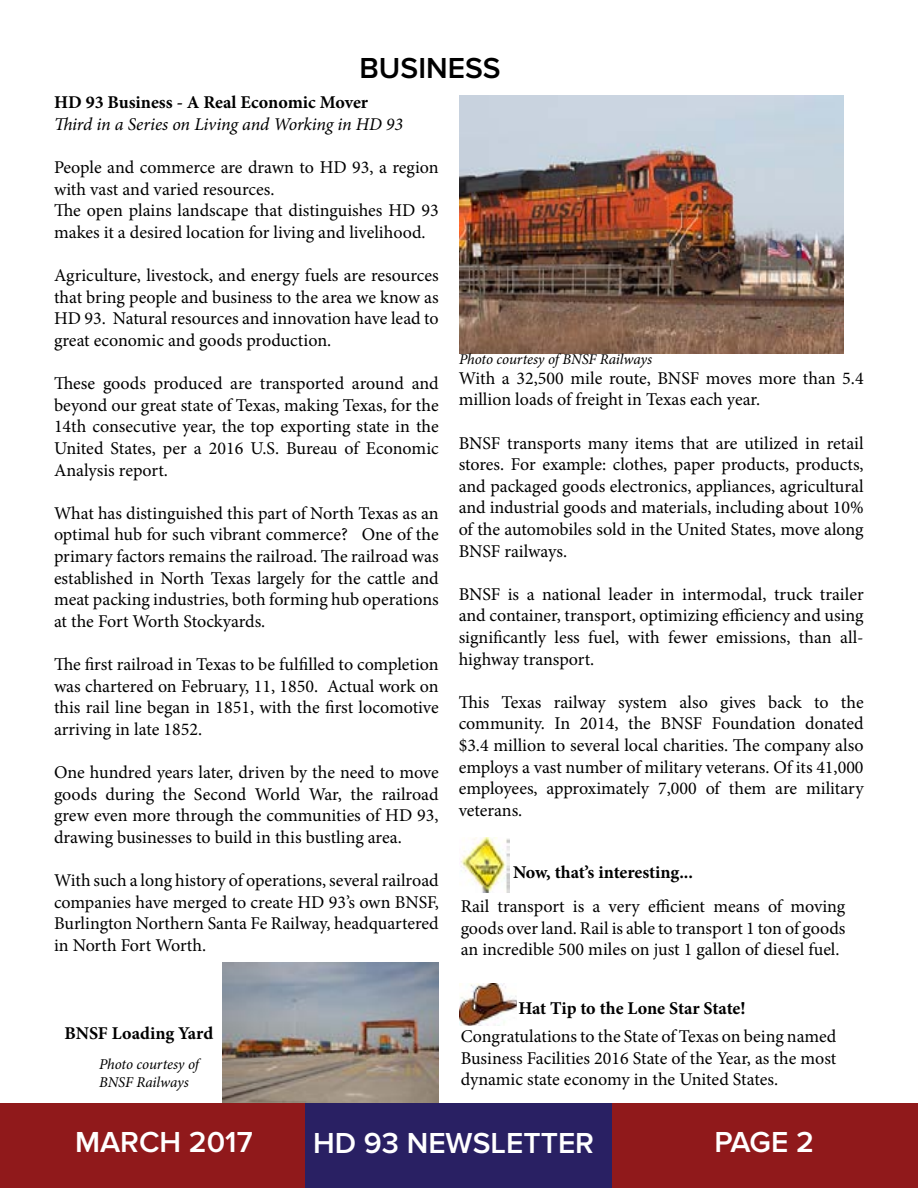
<style>
.page{position:relative;width:918px;height:1188px;background:#fff}
.page>*{position:absolute;margin:0;border:0;box-sizing:border-box;transform-origin:0 0}
.t1{font:600 30px "Proxima Nova";color:#fff}
.t2{font:600 30px "Proxima Nova";color:#000}
.t3{font:18px/21.6px "Minion Pro";color:#000;text-align:justify}
.t4{font:700 18px "Minion Pro";letter-spacing:-.005em;color:#000}
.t5{font:italic 18px "Minion Pro";letter-spacing:-.015em;color:#000}
.t6{font:italic 15px/18px "Minion Pro";letter-spacing:-.01em;color:#000}
</style>
<div class="page">
<img style="left:459px;top:95px;width:385px;height:258px">
<img style="left:223px;top:962px;width:216px;height:141px">
<img style="left:460px;top:838px;width:49px;height:55px">
<img style="left:459px;top:984px;width:58px;height:42px">
<div style="left:303px;top:1103px;width:312px;height:85px;background:#292063"></div>
<div style="left:0;top:1103px;width:304px;height:85px;background:#90191b"></div>
<div style="left:613px;top:1103px;width:305px;height:85px;background:#90191b"></div>
<h1 class="t2" style="left:360px;top:50px;width:143px">BUSINESS</h1>
<p class="t4" style="left:54px;top:90px;width:316px">HD 93 Business - A Real Economic Mover</p>
<p class="t5" style="left:54px;top:112px;width:351px">Third in a Series on Living and Working in HD 93</p>
<p class="t3" style="left:54px;top:157px;width:386px;text-align:left">People and commerce are drawn to HD 93, a region with vast and varied resources.<br>The open plains landscape that distinguishes HD 93 makes it a desired location for living and livelihood.</p>
<p class="t3" style="left:54px;top:265px;width:386px">Agriculture, livestock, and energy fuels are resources that bring people and business to the area we know as HD 93. Natural resources and innovation have lead to great economic and goods production.</p>
<p class="t3" style="left:54px;top:373px;width:386px">These goods produced are transported around and beyond our great state of Texas, making Texas, for the 14th consecutive year, the top exporting state in the United States, per a 2016 U.S. Bureau of Economic Analysis report.</p>
<p class="t3" style="left:54px;top:502px;width:386px">What has distinguished this part of North Texas as an optimal hub for such vibrant commerce? One of the primary factors remains the railroad. The railroad was established in North Texas largely for the cattle and meat packing industries, both forming hub operations at the Fort Worth Stockyards.</p>
<p class="t3" style="left:54px;top:653px;width:386px">The first railroad in Texas to be fulfilled to completion was chartered on February, 11, 1850. Actual work on this rail line began in 1851, with the first locomotive arriving in late 1852.</p>
<p class="t3" style="left:54px;top:761px;width:386px">One hundred years later, driven by the need to move goods during the Second World War, the railroad grew even more through the communities of HD 93, drawing businesses to build in this bustling area.</p>
<p class="t3" style="left:54px;top:869px;width:386px">With such a long history of operations, several railroad companies have merged to create HD 93’s own BNSF, Burlington Northern Santa Fe Railway, headquartered in North Fort Worth.</p>
<p class="t6" style="left:459px;top:350px;width:195px">Photo courtesy of BNSF Railways</p>
<p class="t3" style="left:459px;top:367px;width:406px">With a 32,500 mile route, BNSF moves more than 5.4 million loads of freight in Texas each year.</p>
<p class="t3" style="left:459px;top:432px;width:407px">BNSF transports many items that are utilized in retail stores. For example: clothes, paper products, products, and packaged goods electronics, appliances, agricultural and industrial goods and materials, including about 10% of the automobiles sold in the United States, move along BNSF railways.</p>
<p class="t3" style="left:459px;top:583px;width:407px">BNSF is a national leader in intermodal, truck trailer and container, transport, optimizing efficiency and using significantly less fuel, with fewer emissions, than all&shy;highway transport.</p>
<p class="t3" style="left:459px;top:691px;width:407px">This Texas railway system also gives back to the community. In 2014, the BNSF Foundation donated $3.4 million to several local charities. The company also employs a vast number of military veterans. Of its 41,000 employees, approximately 7,000 of them are military veterans.</p>
<p class="t4" style="left:513px;top:860px;width:182px">Now, that’s interesting...</p>
<p class="t3" style="left:461px;top:896px;width:386px">Rail transport is a very efficient means of moving goods over land. Rail is able to transport 1 ton of goods an incredible 500 miles on just 1 gallon of diesel fuel.</p>
<p class="t4" style="left:64px;top:1021px;width:150px">BNSF Loading Yard</p>
<p class="t6" style="left:99px;top:1055px;width:101px">Photo courtesy of<br>BNSF Railways</p>
<p class="t4" style="left:518px;top:995px;width:229px">Hat Tip to the Lone Star State!</p>
<p class="t3" style="left:461px;top:1025px;width:377px">Congratulations to the State of Texas on being named Business Facilities 2016 State of the Year, as the most dynamic state economy in the United States.</p>
<h1 class="t1" style="left:75px;top:1125px;width:179px">MARCH 2017</h1>
<h1 class="t1" style="left:313px;top:1126px;width:283px">HD 93 NEWSLETTER</h1>
<h1 class="t1" style="left:714px;top:1125px;width:101px">PAGE 2</h1>
</div>
